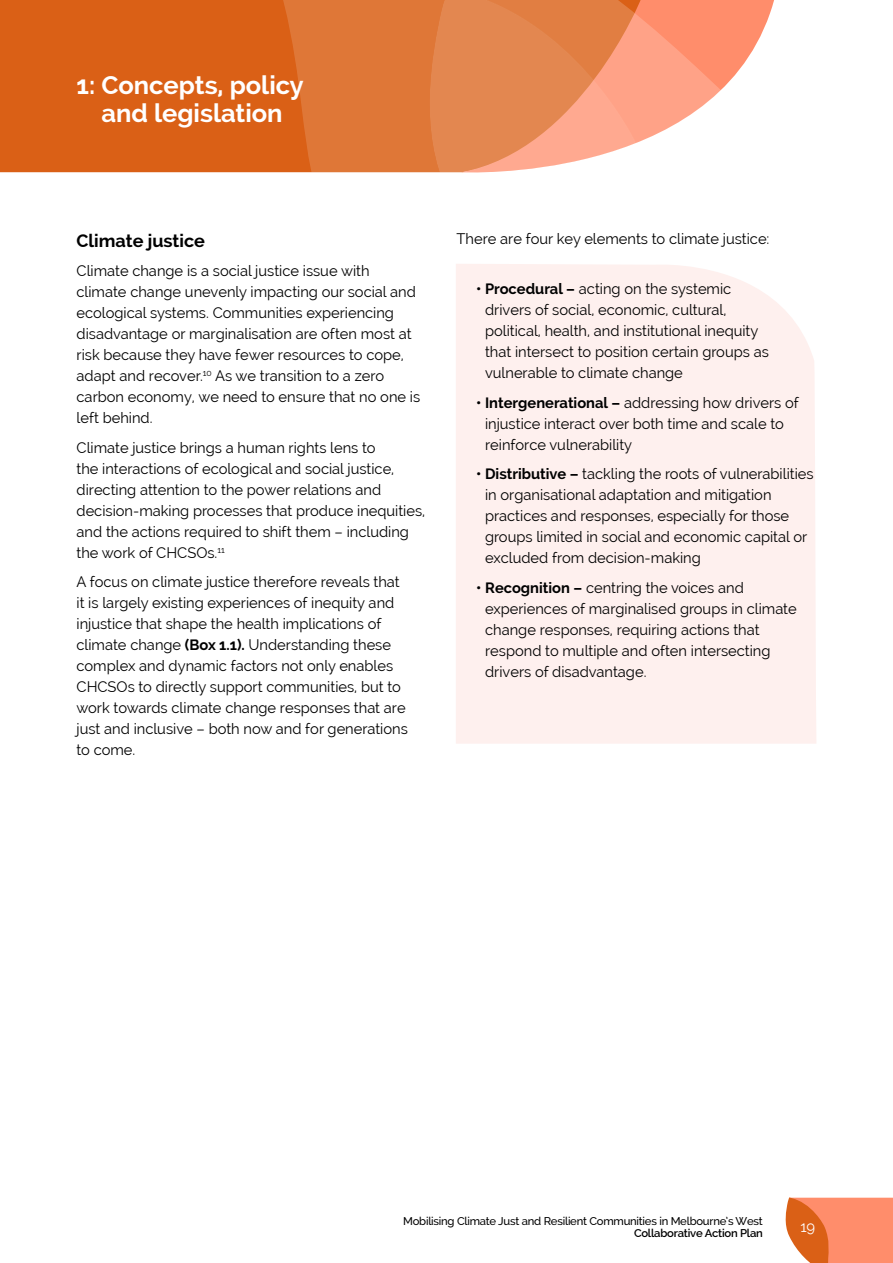
<style>
.page{position:relative;width:893px;height:1263px;background:#fff}
.page>*{position:absolute;margin:0;border:0;box-sizing:border-box;transform-origin:0 0}
.Big_heading{font:700 25.5px/28.5px "Raleway";color:#fff;text-align:center}
.small_heading{font:700 18px "Raleway";color:#000}
.TEXT{font:15px/21px "Raleway";color:#000}
.TEXT-2{font:15px "Raleway";color:#fff}
.t1{font:500 11.25px "Raleway";letter-spacing:-.02em;color:#000}
.t2{font:600 11.25px "Raleway";letter-spacing:-.02em;color:#000}
.s1{font-weight:700}
</style>
<div class="page">
<div style="left:456px;top:264px;width:360px;height:480px;background:#fef0ee"></div>
<div style="left:0;top:0;width:266px;height:172px;background:#da6016"></div>
<svg style="left:266px;top:0;width:182px;height:173px;fill:#df7737"></svg>
<svg style="left:448px;top:0;width:326px;height:173px"></svg>
<svg style="left:785px;top:1197px;width:108px;height:66px"></svg>
<p class="Big_heading" style="left:77px;top:70px;width:229px">1: Concepts, policy and legislation</p>
<p class="small_heading" style="left:77px;top:230px;width:130px">Climate justice</p>
<p class="TEXT" style="left:77px;top:260px;width:345px">Climate change is a social justice issue with climate change unevenly impacting our social and ecological systems. Communities experiencing disadvantage or marginalisation are often most at risk because they have fewer resources to cope, adapt and recover.<sup>10</sup> As we transition to a zero carbon economy, we need to ensure that no one is left behind.</p>
<p class="TEXT" style="left:77px;top:437px;width:350px">Climate justice brings a human rights lens to<br>the interactions of ecological and social justice, directing attention to the power relations and decision-making processes that produce inequities, and the actions required to shift them – including the work of CHCSOs.<sup>11</sup></p>
<p class="TEXT" style="left:77px;top:571px;width:333px">A focus on climate justice therefore reveals that it is largely existing experiences of inequity and injustice that shape the health implications of climate change <span class="s1">(Box 1.1).</span> Understanding these complex and dynamic factors not only enables CHCSOs to directly support communities, but to work towards climate change responses that are just and inclusive – both now and for generations to come.</p>
<p class="TEXT" style="left:456px;top:228px;width:315px">There are four key elements to climate justice:</p>
<p class="TEXT" style="left:485px;top:278px;width:285px;text-indent:-9px"><span class="s1">• Procedural –</span> acting on the systemic drivers of social, economic, cultural, political, health, and institutional inequity that intersect to position certain groups as vulnerable to climate change</p>
<p class="TEXT" style="left:485px;top:392px;width:315px;text-indent:-9px"><span class="s1">• Intergenerational –</span> addressing how drivers of injustice interact over both time and scale to reinforce vulnerability</p>
<p class="TEXT" style="left:485px;top:463px;width:330px;text-indent:-9px"><span class="s1">• Distributive –</span> tackling the roots of vulnerabilities in organisational adaptation and mitigation practices and responses, especially for those groups limited in social and economic capital or excluded from decision-making</p>
<p class="TEXT" style="left:485px;top:577px;width:313px;text-indent:-9px"><span class="s1">• Recognition –</span> centring the voices and experiences of marginalised groups in climate change responses, requiring actions that respond to multiple and often intersecting drivers of disadvantage.</p>
<p class="t1" style="left:403px;top:1214px;width:361px">Mobilising Climate Just and Resilient Communities in Melbourne’s West</p>
<p class="t2" style="left:634px;top:1226px;width:130px">Collaborative Action Plan</p>
<p class="TEXT-2" style="left:800px;top:1218px;width:16px">19</p>
</div>
